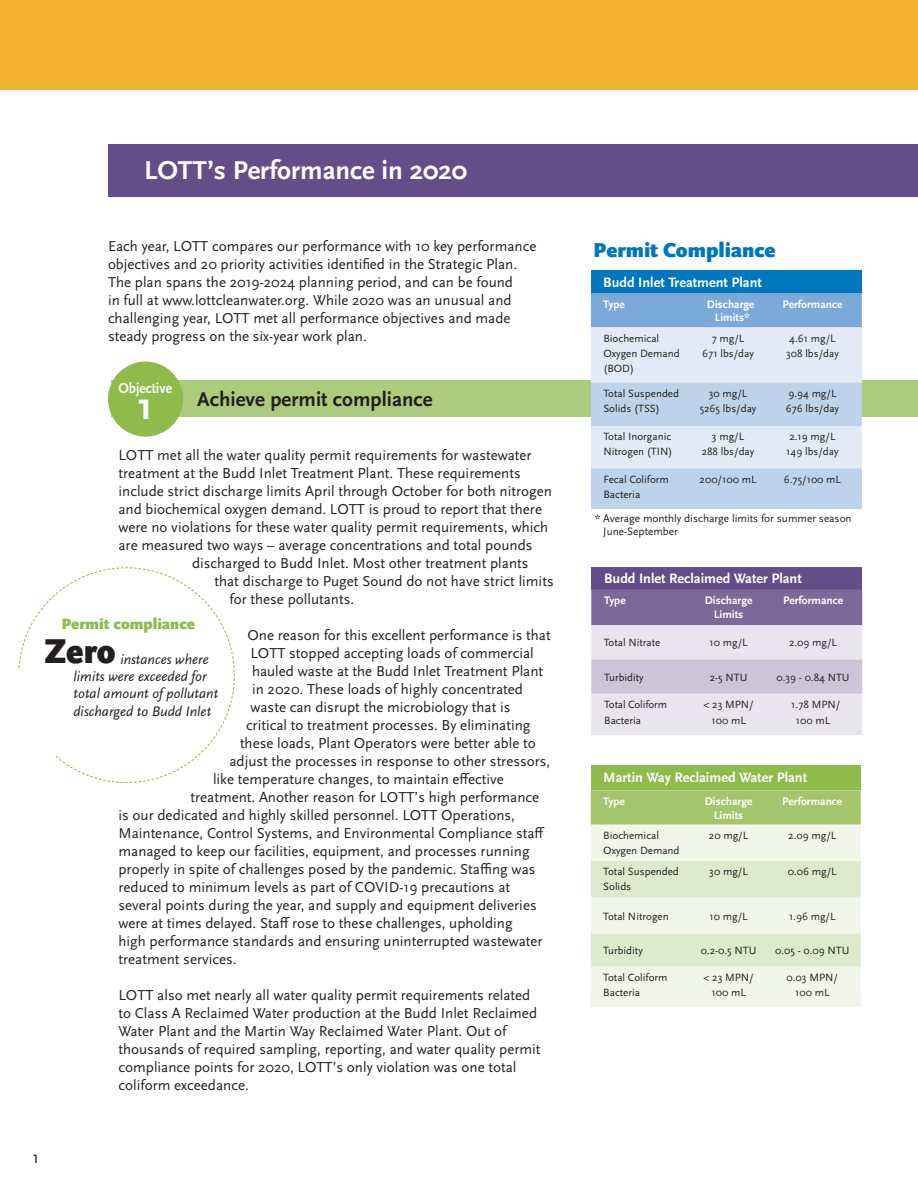
<style>
.page{position:relative;width:918px;height:1188px;background:#fff}
.page>*{position:absolute;margin:0;border:0;box-sizing:border-box;transform-origin:0 0}
.t1{font:700 39.75px "Scala Sans OT";color:#fff}
.t2{font:900 36px "Scala Sans OT";color:#231f20;scale:.92 1}
.t3{font:700 27px "Scala Sans OT";color:#fff}
.t4{font:700 21px "Scala Sans OT";color:#231f20}
.t5{font:900 21px "Scala Sans OT";color:#0077bd}
.t6{font:17.25px "Scala Sans OT";color:#231f20}
.t7{font:900 15.6px "Scala Sans OT";color:#8ebb4a}
.t8{font:700 15.15px "Scala Sans OT";color:#fff;scale:.9 1}
.t9{font:15px/18px "Scala Sans OT";color:#231f20}
.t10{font:italic 14.4px/17.2px "Scala Sans OT";color:#231f20}
.t11{font:700 14.25px "Scala Sans OT";color:#fff}
.t12{font:700 11.4px/13.6px "Scala Sans OT";color:#fff;text-align:center}
.t13{font:11.25px/12.8px "Scala Sans OT";color:#231f20}
.cells_right_align{font:10.95px/15.1px "Scala Sans OT";color:#231f20;text-align:center}
.cells{font:10.95px/15.1px "Scala Sans OT";color:#231f20}
</style>
<div class="page">
<div style="left:591px;top:498px;width:271px;height:10px;background:#bed2eb"></div>
<div style="left:591px;top:996px;width:270px;height:10px;background:#f1f6e9"></div>
<div style="left:591px;top:727px;width:271px;height:8px;background:#e8e5ee"></div>
<svg style="left:18px;top:567px;width:217px;height:216px"></svg>
<div style="left:112px;top:381px;width:806px;height:36px;background:#adcb7d"></div>
<div style="left:0;top:0;width:918px;height:90px;background:#f2b230"></div>
<div style="left:108px;top:144px;width:810px;height:52px;background:#634e89"></div>
<div style="left:108px;top:362px;width:75px;height:75px;background:#8ebb4a;border-radius:50%"></div>
<div style="left:0;top:670px;width:56px;height:104px;background:#fff"></div>
<div style="left:591px;top:270px;width:271px;height:23px;background:#0077bd"></div>
<svg style="left:591px;top:293px;width:271px;height:205px;background:#c3d6ed"></svg>
<div style="left:591px;top:765px;width:270px;height:25px;background:#8ebb4a"></div>
<div style="left:591px;top:790px;width:270px;height:35px;background:#a3c66c"></div>
<div style="left:591px;top:825px;width:270px;height:171px;background:#f1f6e9"></div>
<svg style="left:591px;top:861px;width:270px;height:105px;background:#e4eed6"></svg>
<div style="left:591px;top:567px;width:271px;height:22px;background:#634e89"></div>
<svg style="left:591px;top:589px;width:271px;height:138px;background:#c4bcd2"></svg>
<p class="t3" style="left:144px;top:155px;width:325px">LOTT’s Performance in 2020</p>
<p class="t9" style="left:108px;top:237px;width:430px">Each year, LOTT compares our performance with 10 key performance objectives and 20 priority activities identified in the Strategic Plan.<br>The plan spans the 2019-2024 planning period, and can be found<br>in full at www.lottcleanwater.org. While 2020 was an unusual and challenging year, LOTT met all performance objectives and made steady progress on the six-year work plan.</p>
<p class="t8" style="left:119px;top:379px;width:61px">Objective</p>
<p class="t1" style="left:138px;top:384px;width:17px">1</p>
<p class="t4" style="left:197px;top:387px;width:237px">Achieve permit compliance</p>
<p class="t9" style="left:118px;top:446px;width:415px">LOTT met all the water quality permit requirements for wastewater</p>
<p class="t9" style="left:118px;top:464px;width:404px">treatment at the Budd Inlet Treatment Plant. These requirements</p>
<p class="t9" style="left:118px;top:482px;width:435px">include strict discharge limits April through October for both nitrogen</p>
<p class="t9" style="left:118px;top:500px;width:425px">and biochemical oxygen demand. LOTT is proud to report that there</p>
<p class="t9" style="left:118px;top:518px;width:431px">were no violations for these water quality permit requirements, which</p>
<p class="t9" style="left:118px;top:536px;width:416px">are measured two ways – average concentrations and total pounds</p>
<p class="t9" style="left:192px;top:554px;width:338px">discharged to Budd Inlet. Most other treatment plants</p>
<p class="t9" style="left:214px;top:572px;width:341px">that discharge to Puget Sound do not have strict limits</p>
<p class="t9" style="left:230px;top:590px;width:126px">for these pollutants.</p>
<p class="t9" style="left:248px;top:626px;width:305px">One reason for this excellent performance is that</p>
<p class="t9" style="left:250px;top:644px;width:285px">LOTT stopped accepting loads of commercial</p>
<p class="t9" style="left:252px;top:662px;width:293px">hauled waste at the Budd Inlet Treatment Plant</p>
<p class="t9" style="left:252px;top:680px;width:273px">in 2020. These loads of highly concentrated</p>
<p class="t9" style="left:250px;top:698px;width:262px">waste can disrupt the microbiology that is</p>
<p class="t9" style="left:246px;top:716px;width:286px">critical to treatment processes. By eliminating</p>
<p class="t9" style="left:240px;top:734px;width:297px">these loads, Plant Operators were better able to</p>
<p class="t9" style="left:230px;top:752px;width:322px">adjust the processes in response to other stressors,</p>
<p class="t9" style="left:213px;top:770px;width:292px">like temperature changes, to maintain effective</p>
<p class="t9" style="left:190px;top:788px;width:350px">treatment. Another reason for LOTT’s high performance</p>
<p class="t9" style="left:118px;top:806px;width:398px">is our dedicated and highly skilled personnel. LOTT Operations,</p>
<p class="t9" style="left:118px;top:824px;width:428px">Maintenance, Control Systems, and Environmental Compliance staff</p>
<p class="t9" style="left:118px;top:842px;width:413px">managed to keep our facilities, equipment, and processes running</p>
<p class="t9" style="left:118px;top:860px;width:419px">properly in spite of challenges posed by the pandemic. Staffing was</p>
<p class="t9" style="left:118px;top:878px;width:393px">reduced to minimum levels as part of COVID-19 precautions at</p>
<p class="t9" style="left:118px;top:896px;width:420px">several points during the year, and supply and equipment deliveries</p>
<p class="t9" style="left:118px;top:914px;width:396px">were at times delayed. Staff rose to these challenges, upholding</p>
<p class="t9" style="left:118px;top:932px;width:426px">high performance standards and ensuring uninterrupted wastewater</p>
<p class="t9" style="left:118px;top:950px;width:120px">treatment services.</p>
<p class="t9" style="left:118px;top:986px;width:424px">LOTT also met nearly all water quality permit requirements related to Class A Reclaimed Water production at the Budd Inlet Reclaimed Water Plant and the Martin Way Reclaimed Water Plant. Out of thousands of required sampling, reporting, and water quality permit compliance points for 2020, LOTT’s only violation was one total coliform exceedance.</p>
<p class="t7" style="left:61px;top:615px;width:135px">Permit compliance</p>
<p class="t2" style="left:45px;top:631px;width:79px">Zero</p>
<p class="t10" style="left:74px;top:651px;width:146px;text-indent:47px">instances where limits were exceeded for total amount of pollutant discharged to Budd Inlet</p>
<p class="t6" style="left:33px;top:1148px;width:8px">1</p>
<p class="t5" style="left:593px;top:238px;width:184px">Permit Compliance</p>
<p class="t11" style="left:603px;top:274px;width:160px">Budd Inlet Treatment Plant</p>
<p class="t12" style="left:603px;top:297px;width:23px">Type</p>
<p class="t12" style="left:707px;top:297px;width:49px">Discharge</p>
<p class="t12" style="left:715px;top:311px;width:37px">Limits*</p>
<p class="cells" style="left:603px;top:331px;width:78px">Biochemical<br>Oxygen Demand (BOD)</p>
<p class="cells_right_align" style="left:712px;top:331px;width:34px">7 mg/L</p>
<p class="cells_right_align" style="left:702px;top:346px;width:53px">671 lbs/day</p>
<p class="cells" style="left:603px;top:386px;width:77px">Total Suspended<br>Solids (TSS)</p>
<p class="cells_right_align" style="left:709px;top:386px;width:40px">30 mg/L</p>
<p class="cells_right_align" style="left:700px;top:401px;width:58px">5265 lbs/day</p>
<p class="cells" style="left:603px;top:429px;width:71px">Total Inorganic<br>Nitrogen (TIN)</p>
<p class="cells_right_align" style="left:712px;top:429px;width:34px">3 mg/L</p>
<p class="cells_right_align" style="left:702px;top:444px;width:54px">288 lbs/day</p>
<p class="t12" style="left:782px;top:297px;width:62px">Performance</p>
<p class="cells_right_align" style="left:789px;top:331px;width:48px">4.61 mg/L</p>
<p class="cells_right_align" style="left:786px;top:346px;width:54px">308 lbs/day</p>
<p class="cells_right_align" style="left:788px;top:386px;width:50px">9.94 mg/L</p>
<p class="cells_right_align" style="left:786px;top:401px;width:55px">676 lbs/day</p>
<p class="cells_right_align" style="left:789px;top:429px;width:48px">2.19 mg/L</p>
<p class="cells_right_align" style="left:786px;top:444px;width:54px">149 lbs/day</p>
<p class="cells" style="left:603px;top:472px;width:67px">Fecal Coliform<br>Bacteria</p>
<p class="cells_right_align" style="left:700px;top:472px;width:58px">200/100 mL</p>
<p class="cells_right_align" style="left:784px;top:472px;width:59px">6.75/100 mL</p>
<p class="t13" style="left:603px;top:513px;width:250px;text-indent:-8px">* Average monthly discharge limits for summer season<br>June-September</p>
<p class="t11" style="left:604px;top:571px;width:199px">Budd Inlet Reclaimed Water Plant</p>
<p class="t12" style="left:604px;top:594px;width:23px">Type</p>
<p class="t12" style="left:705px;top:594px;width:49px">Discharge<br>Limits</p>
<p class="t12" style="left:783px;top:594px;width:62px">Performance</p>
<p class="cells" style="left:604px;top:636px;width:58px">Total Nitrate</p>
<p class="cells_right_align" style="left:710px;top:636px;width:40px">10 mg/L</p>
<p class="cells_right_align" style="left:789px;top:636px;width:50px">2.09 mg/L</p>
<p class="cells" style="left:604px;top:670px;width:41px">Turbidity</p>
<p class="cells_right_align" style="left:710px;top:670px;width:39px">2-5 NTU</p>
<p class="cells_right_align" style="left:776px;top:670px;width:75px">0.39 - 0.84 NTU</p>
<p class="cells" style="left:604px;top:697px;width:64px;line-height:15.8px">Total Coliform<br>Bacteria</p>
<p class="cells_right_align" style="left:703px;top:697px;width:52px;line-height:15.8px">&lt; 23 MPN/<br>100 mL</p>
<p class="cells_right_align" style="left:791px;top:697px;width:51px;line-height:15.8px">1.78 MPN/<br>100 mL</p>
<p class="t11" style="left:603px;top:769px;width:205px">Martin Way Reclaimed Water Plant</p>
<p class="t12" style="left:603px;top:794px;width:23px">Type</p>
<p class="t12" style="left:705px;top:794px;width:49px">Discharge<br>Limits</p>
<p class="t12" style="left:782px;top:794px;width:62px">Performance</p>
<p class="cells" style="left:603px;top:828px;width:78px">Biochemical<br>Oxygen Demand</p>
<p class="cells_right_align" style="left:709px;top:828px;width:41px">20 mg/L</p>
<p class="cells_right_align" style="left:788px;top:828px;width:50px">2.09 mg/L</p>
<p class="cells" style="left:603px;top:864px;width:77px">Total Suspended<br>Solids</p>
<p class="cells_right_align" style="left:709px;top:864px;width:40px">30 mg/L</p>
<p class="cells_right_align" style="left:788px;top:864px;width:50px">0.06 mg/L</p>
<p class="cells" style="left:603px;top:909px;width:67px">Total Nitrogen</p>
<p class="cells_right_align" style="left:710px;top:909px;width:40px">10 mg/L</p>
<p class="cells_right_align" style="left:789px;top:909px;width:48px">1.96 mg/L</p>
<p class="cells" style="left:603px;top:943px;width:41px">Turbidity</p>
<p class="cells_right_align" style="left:701px;top:943px;width:57px">0.2-0.5 NTU</p>
<p class="cells_right_align" style="left:775px;top:943px;width:76px">0.05 - 0.09 NTU</p>
<p class="cells" style="left:603px;top:970px;width:66px">Total Coliform<br>Bacteria</p>
<p class="cells_right_align" style="left:703px;top:970px;width:52px">&lt; 23 MPN/<br>100 mL</p>
<p class="cells_right_align" style="left:787px;top:970px;width:53px">0.03 MPN/<br>100 mL</p>
</div>
